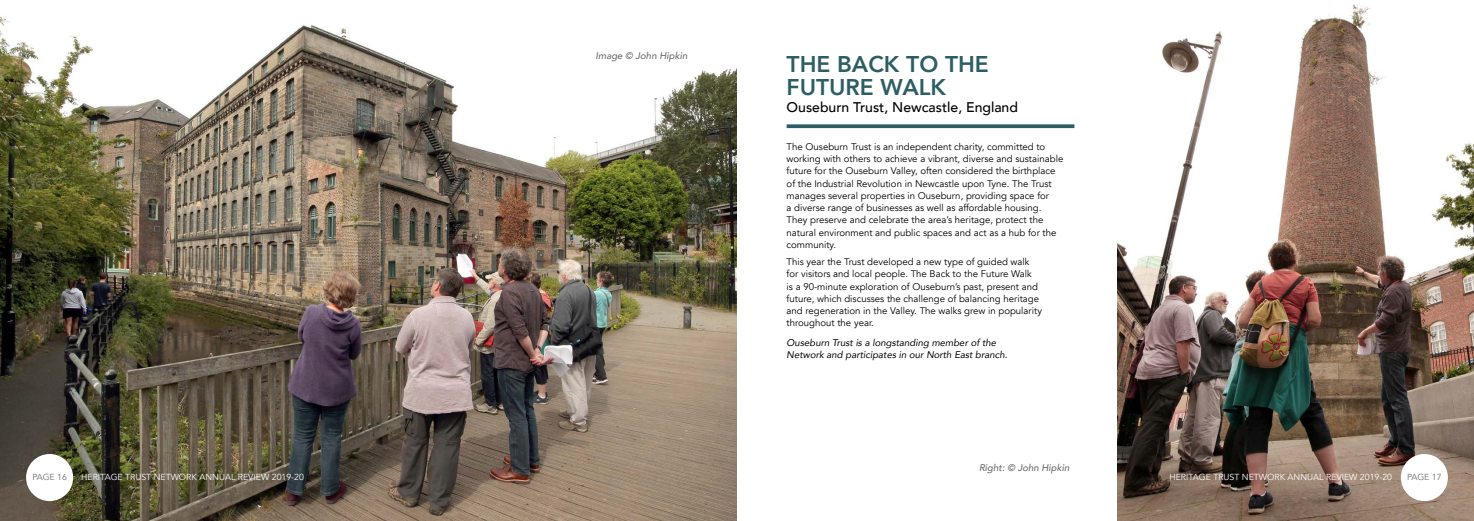
<style>
.page{position:relative;width:1474px;height:521px;background:#fff}
.page>*{position:absolute;margin:0;border:0;box-sizing:border-box;transform-origin:0 0}
.t1{font:800 22.75px/22.8px "Avenir";color:#2d5e64}
.t2{font:500 14px "Avenir";color:#000}
.t3{font:9.62px/12.2px "Avenir";color:#000}
.t4{font:italic 9.62px/12.2px "Avenir";color:#000}
.t5{font:italic 500 9.62px "Avenir";color:#6d6e71}
.t6{font:8.75px "Avenir";color:#fff}
.t7{font:8.75px "Avenir";color:#6d6e71}
</style>
<div class="page">
<img style="left:0;top:16px;width:737px;height:505px">
<svg style="left:786px;top:124px;width:288px;height:4px"></svg>
<img style="left:1117px;top:4px;width:356px;height:517px">
<div style="left:26px;top:454px;width:47px;height:47px;background:#fff;border-radius:50%"></div>
<div style="left:1400px;top:454px;width:47px;height:47px;background:#fff;border-radius:50%"></div>
<p class="t5" style="left:595px;top:50px;width:93px">Image © John Hipkin</p>
<h1 class="t1" style="left:786px;top:53px;width:204px">THE BACK TO THE<br>FUTURE WALK</h1>
<h2 class="t2" style="left:786px;top:95px;width:233px">Ouseburn Trust, Newcastle, England</h2>
<p class="t3" style="left:786px;top:141px;width:278px">The Ouseburn Trust is an independent charity, committed to working with others to achieve a vibrant, diverse and sustainable future for the Ouseburn Valley, often considered the birthplace of the Industrial Revolution in Newcastle upon Tyne. The Trust manages several properties in Ouseburn, providing space for<br>a diverse range of businesses as well as affordable housing.<br>They preserve and celebrate the area’s heritage, protect the natural environment and public spaces and act as a hub for the community.</p>
<p class="t3" style="left:786px;top:256px;width:257px">This year the Trust developed a new type of guided walk for visitors and local people. The Back to the Future Walk<br>is a 90-minute exploration of Ouseburn’s past, present and future, which discusses the challenge of balancing heritage and regeneration in the Valley. The walks grew in popularity throughout the year.</p>
<p class="t4" style="left:786px;top:336px;width:222px">Ouseburn Trust is a longstanding member of the<br>Network and participates in our North East branch.</p>
<p class="t5" style="left:979px;top:462px;width:92px">Right: © John Hipkin</p>
<p class="t7" style="left:32px;top:472px;width:36px">PAGE 16</p>
<p class="t6" style="left:81px;top:472px;width:224px">HERITAGE TRUST NETWORK ANNUAL REVIEW 2019-20</p>
<p class="t6" style="left:1169px;top:472px;width:224px">HERITAGE TRUST NETWORK ANNUAL REVIEW 2019-20</p>
<p class="t7" style="left:1406px;top:472px;width:36px">PAGE 17</p>
</div>
